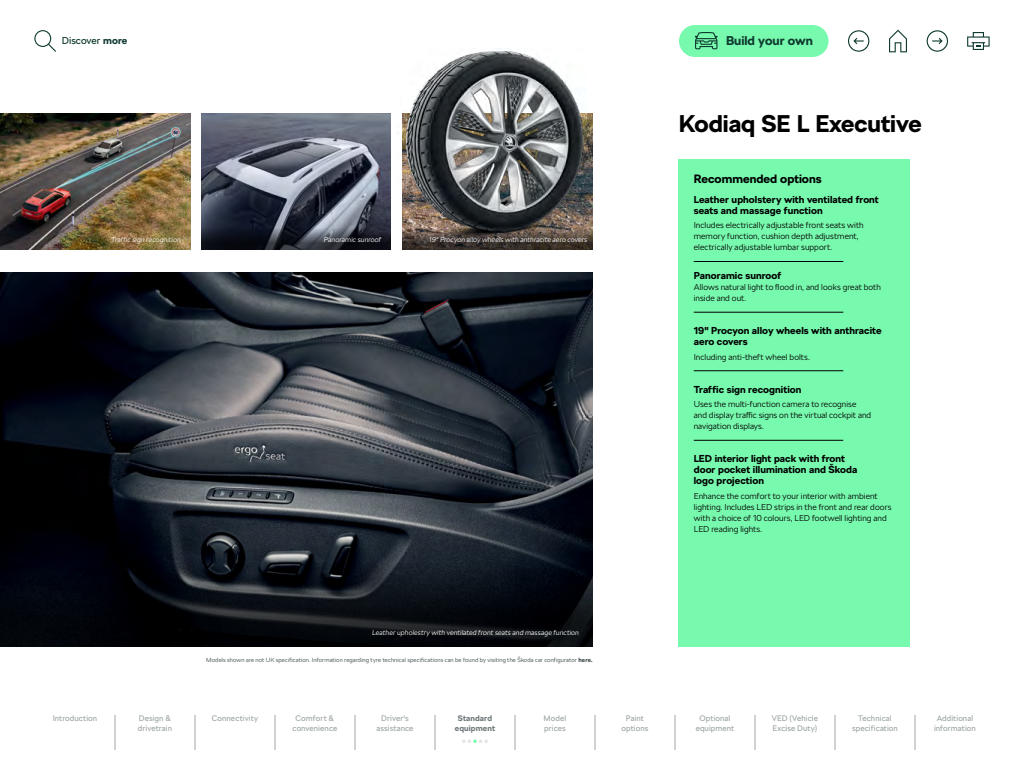
<style>
.page{position:relative;width:1024px;height:768px;background:#fff}
.page>*{position:absolute;margin:0;border:0;box-sizing:border-box;transform-origin:0 0}
.t1{font:700 24px "SKODA Next";color:#000}
.t2{font:700 12.7px "SKODA Next";color:#0e3a2f}
.t3{font:700 12px "SKODA Next";color:#000}
.t4{font:700 10px/11px "SKODA Next";letter-spacing:.005em;color:#000}
.t5{font:10px "SKODA Next";color:#0e3a2f}
.t6{font:300 8.5px/11px "SKODA Next";letter-spacing:.005em;color:#000}
.t7{font:8px/10px "SKODA Next";letter-spacing:.01em;color:#a0a7a8;text-align:center}
.t8{font:700 8px/10px "SKODA Next";letter-spacing:.015em;color:#6f797a;text-align:center}
.t9{font:italic 300 7px "SKODA Next";letter-spacing:.015em;color:#fff}
.t10{font:300 6px "SKODA Next";letter-spacing:.02em;color:#394748}
.s1{font-weight:700}
</style>
<div class="page">
<div style="left:679px;top:25px;width:150px;height:32px;background:#78faae;border-radius:16px"></div>
<svg style="left:695px;top:32px;width:23px;height:17px"></svg>
<svg style="left:889px;top:30px;width:18px;height:22px"></svg>
<svg style="left:967px;top:32px;width:23px;height:18px"></svg>
<svg style="left:848px;top:30px;width:21px;height:22px"></svg>
<svg style="left:927px;top:30px;width:21px;height:22px"></svg>
<img style="left:0;top:113px;width:191px;height:136px">
<img style="left:201px;top:113px;width:190px;height:111px">
<img style="left:0;top:272px;width:593px;height:280px">
<svg style="left:34px;top:30px;width:22px;height:22px"></svg>
<svg style="left:0;top:552px;width:593px;height:94px;background:#0b0f15"></svg>
<img style="left:402px;top:50px;width:187px;height:199px">
<svg style="left:403px;top:224px;width:190px;height:25px;background:#4e433c"></svg>
<svg style="left:201px;top:224px;width:190px;height:25px;background:#272b36"></svg>
<div style="left:679px;top:159px;width:231px;height:487px;background:#78faae"></div>
<hr style="left:694px;top:261px;width:149px;height:1px;background:#000">
<hr style="left:694px;top:312px;width:149px;height:1px;background:#000">
<hr style="left:694px;top:371px;width:149px;height:1px;background:#000">
<hr style="left:694px;top:440px;width:149px;height:1px;background:#000">
<hr style="left:115px;top:715px;width:1px;height:35px;background:#a0a7a8">
<hr style="left:195px;top:715px;width:1px;height:35px;background:#a0a7a8">
<hr style="left:275px;top:715px;width:1px;height:35px;background:#a0a7a8">
<hr style="left:355px;top:715px;width:1px;height:35px;background:#a0a7a8">
<hr style="left:435px;top:715px;width:1px;height:35px;background:#a0a7a8">
<hr style="left:515px;top:715px;width:1px;height:35px;background:#a0a7a8">
<hr style="left:595px;top:715px;width:1px;height:35px;background:#a0a7a8">
<hr style="left:675px;top:715px;width:1px;height:35px;background:#a0a7a8">
<hr style="left:755px;top:715px;width:1px;height:35px;background:#a0a7a8">
<hr style="left:835px;top:715px;width:1px;height:35px;background:#a0a7a8">
<hr style="left:915px;top:715px;width:1px;height:35px;background:#a0a7a8">
<svg style="left:462px;top:740px;width:26px;height:3px"></svg>
<p class="t5" style="left:62px;top:35px;width:67px">Discover <span class="s1">more</span></p>
<h2 class="t2" style="left:726px;top:33px;width:89px">Build your own</h2>
<p class="t9" style="left:111px;top:235px;width:71px">Traffic sign recognition</p>
<p class="t9" style="left:324px;top:235px;width:59px">Panoramic sunroof</p>
<p class="t9" style="left:429px;top:235px;width:160px">19" Procyon alloy wheels with anthracite aero covers</p>
<p class="t9" style="left:372px;top:628px;width:208px">Leather upholestry with ventilated front seats and massage function</p>
<p class="t10" style="left:206px;top:657px;width:388px">Models shown are not UK specification. Information regarding tyre technical specifications can be found by visiting the Škoda car configurator <span class="s1">here.</span></p>
<h1 class="t1" style="left:679px;top:109px;width:244px">Kodiaq SE L Executive</h1>
<h3 class="t3" style="left:694px;top:171px;width:129px">Recommended options</h3>
<p class="t4" style="left:694px;top:194px;width:187px">Leather upholstery with ventilated front seats and massage function</p>
<p class="t6" style="left:694px;top:220px;width:171px">Includes electrically adjustable front seats with memory function, cushion depth adjustment, electrically adjustable lumbar support.</p>
<p class="t4" style="left:694px;top:270px;width:89px">Panoramic sunroof</p>
<p class="t6" style="left:694px;top:282px;width:189px">Allows natural light to flood in, and looks great both inside and out.</p>
<p class="t4" style="left:694px;top:325px;width:189px">19" Procyon alloy wheels with anthracite aero covers</p>
<p class="t6" style="left:694px;top:351px;width:118px">Including anti-theft wheel bolts.</p>
<p class="t4" style="left:694px;top:384px;width:109px">Traffic sign recognition</p>
<p class="t6" style="left:694px;top:399px;width:179px">Uses the multi-function camera to recognise and display traffic signs on the virtual cockpit and navigation displays.</p>
<p class="t4" style="left:694px;top:453px;width:165px">LED interior light pack with front door pocket illumination and Škoda logo projection</p>
<p class="t6" style="left:694px;top:491px;width:199px">Enhance the comfort to your interior with ambient lighting. Includes LED strips in the front and rear doors with a choice of 10 colours, LED footwell lighting and LED reading lights.</p>
<p class="t7" style="left:53px;top:713px;width:46px">Introduction</p>
<p class="t7" style="left:138px;top:713px;width:36px;text-align:left">Design &amp; drivetrain</p>
<p class="t7" style="left:212px;top:713px;width:48px">Connectivity</p>
<p class="t7" style="left:293px;top:713px;width:46px">Comfort &amp; convenience</p>
<p class="t7" style="left:376px;top:713px;width:39px">Driver's assistance</p>
<p class="t8" style="left:455px;top:713px;width:42px">Standard equipment</p>
<p class="t7" style="left:544px;top:713px;width:24px;text-align:left">Model prices</p>
<p class="t7" style="left:622px;top:713px;width:28px">Paint options</p>
<p class="t7" style="left:696px;top:713px;width:40px">Optional equipment</p>
<p class="t7" style="left:772px;top:713px;width:48px;text-align:left">VED (Vehicle<br>Excise Duty)</p>
<p class="t7" style="left:852px;top:713px;width:47px">Technical specification</p>
<p class="t7" style="left:934px;top:713px;width:43px">Additional information</p>
</div>
